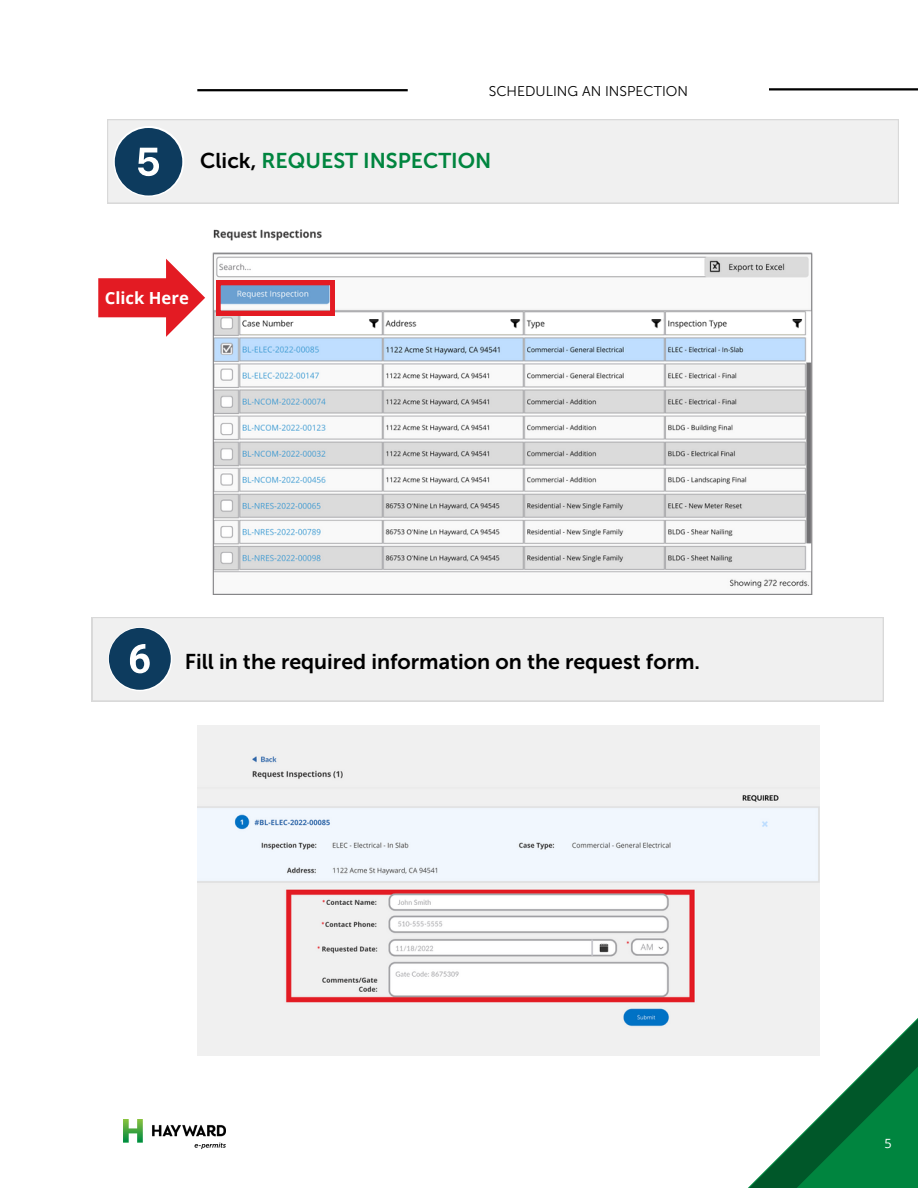
<style>
.page{position:relative;width:918px;height:1188px;background:#fff}
.page>*{position:absolute;margin:0;border:0;box-sizing:border-box;transform-origin:0 0}
.t1{font:21.3px "Museo Sans 700";color:#000}
.t2{font:21.3px "Museo Sans 700";color:#00853f}
.t3{font:700 16.65px "Open Sans";color:#fff}
.t4{font:14.1px "Museo Sans 300";color:#000}
.t5{font:12.75px "Open Sans";color:#fff}
.s1{color:#000}
</style>
<div class="page">
<hr style="left:197px;top:89px;width:211px;height:2px;background:#000">
<hr style="left:769px;top:88px;width:149px;height:2px;background:#000">
<img style="left:123px;top:1119px;width:102px;height:30px">
<svg style="left:690px;top:1018px;width:228px;height:170px"></svg>
<div style="left:107px;top:119px;width:792px;height:85px;background:#f0f0f0"></div>
<svg style="left:113px;top:126px;width:71px;height:71px"></svg>
<svg style="left:115px;top:128px;width:67px;height:67px"></svg>
<img style="left:212px;top:229px;width:601px;height:366px">
<svg style="left:216px;top:281px;width:119px;height:34px;background:#ad87a1"></svg>
<svg style="left:98px;top:259px;width:107px;height:78px"></svg>
<div style="left:92px;top:617px;width:792px;height:84px;background:#f0f0f0"></div>
<svg style="left:109px;top:628px;width:62px;height:62px"></svg>
<img style="left:197px;top:726px;width:622px;height:329px">
<p class="t4" style="left:489px;top:83px;width:201px">SCHEDULING AN INSPECTION</p>
<p class="t2" style="left:200px;top:148px;width:293px"><span class="s1">Click,</span> REQUEST INSPECTION</p>
<p class="t3" style="left:105px;top:286px;width:85px">Click Here</p>
<p class="t1" style="left:185px;top:649px;width:517px">Fill in the required information on the request form.</p>
<p class="t5" style="left:884px;top:1135px;width:9px">5</p>
</div>
